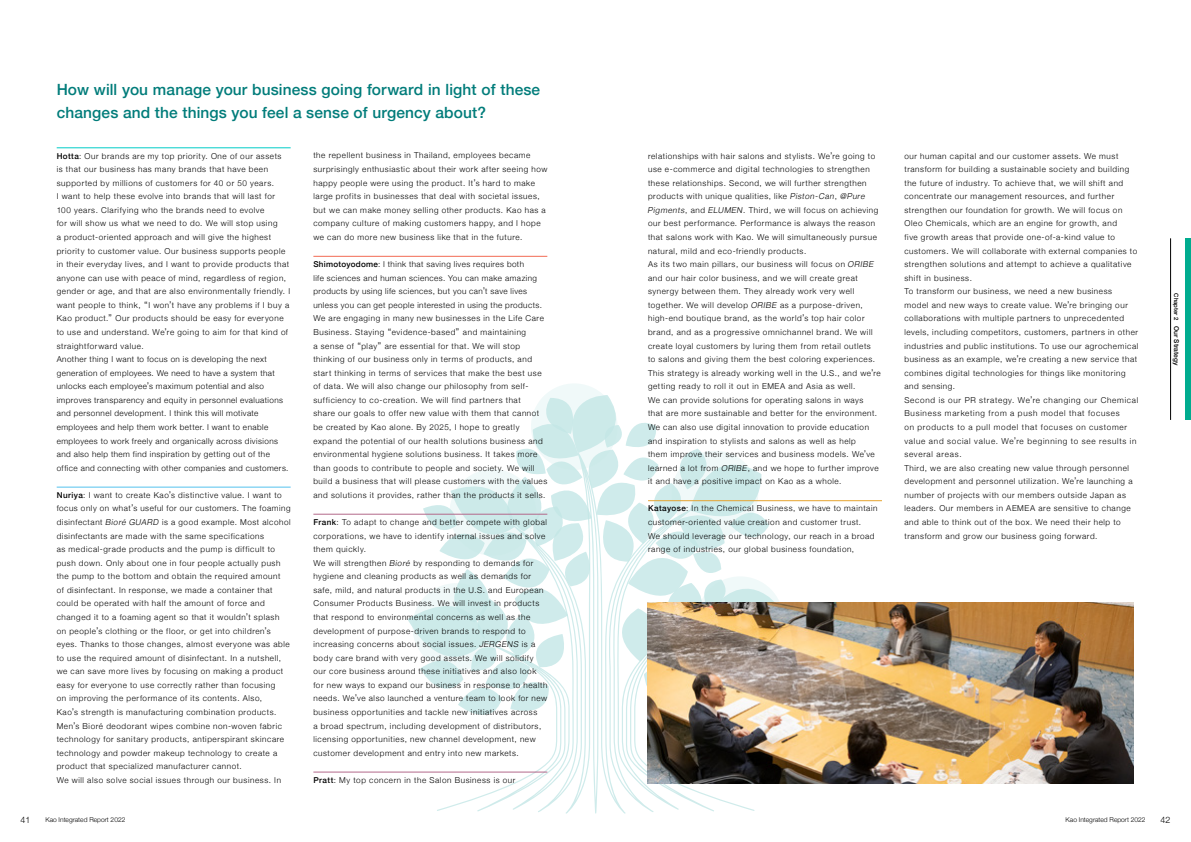
<style>
.page{position:relative;width:1191px;height:842px;background:#fff}
.page>*{position:absolute;margin:0;border:0;box-sizing:border-box;transform-origin:0 0}
.t1{font:500 15.5px/23.4px "Helvetica Neue";letter-spacing:.01em;color:#007c7a}
.t2{font:300 8.8px "Helvetica Neue";color:#000}
.t3{font:300 8.1px/13.6px "Helvetica Neue";letter-spacing:.075em;color:#000}
.t4{font:300 6.6px "Helvetica Neue";color:#000}
.t5{font:500 6.6px "Helvetica Neue";color:#000}
.s1{font-weight:500}
.s2{font-family:"Hiragino UD Sans Std W3";font-weight:400;font-size:7.8px}
.s3{font-style:italic}
.s4{font-size:5.9px}
</style>
<div class="page">
<div style="left:531px;top:383px;width:86px;height:87px;background:#f0f9f9;border-radius:50%"></div>
<svg style="left:437px;top:715px;width:317px;height:99px"></svg>
<svg style="left:407px;top:395px;width:376px;height:320px"></svg>
<img style="left:648px;top:602px;width:485px;height:181px">
<hr style="left:57px;top:147px;width:234px;height:1px;background:#00ccc7">
<hr style="left:57px;top:487px;width:234px;height:1px;background:#53c2ef">
<hr style="left:648px;top:500px;width:234px;height:1px;background:#e5a32f">
<hr style="left:313px;top:256px;width:234px;height:1px;background:#f26b54">
<hr style="left:313px;top:514px;width:234px;height:1px;background:#b3688a">
<hr style="left:313px;top:772px;width:234px;height:1px;background:#b3688a">
<hr style="left:1170px;top:238px;width:1px;height:182px;background:#000">
<div style="left:1185px;top:238px;width:6px;height:182px;background:#00ac8f"></div>
<h1 class="t1" style="left:57px;top:76px;width:485px">How will you manage your business going forward in light of these changes and the things you feel a sense of urgency about?</h1>
<p class="t3" style="left:57px;top:148px;width:235px"><span class="s1">Hotta</span>: Our brands are my top priority. One of our assets<br>is that our business has many brands that have been supported by millions of customers for 40 or 50 years.<br>I want to help these evolve into brands that will last for 100 years. Clarifying who the brands need to evolve<br>for will show us what we need to do. We will stop using<br>a product-oriented approach and will give the highest priority to customer value. Our business supports people in their everyday lives, and I want to provide products that anyone can use with peace of mind, regardless of region, gender or age, and that are also environmentally friendly. I want people to think, <span class="s2">“</span>I won<span class="s2">ʼ</span>t have any problems if I buy a Kao product.<span class="s2">”</span> Our products should be easy for everyone to use and understand. We<span class="s2">ʼ</span>re going to aim for that kind of straightforward value.<br>Another thing I want to focus on is developing the next generation of employees. We need to have a system that unlocks each employee<span class="s2">ʼ</span>s maximum potential and also improves transparency and equity in personnel evaluations and personnel development. I think this will motivate employees and help them work better. I want to enable employees to work freely and organically across divisions and also help them find inspiration by getting out of the office and connecting with other companies and customers.</p>
<p class="t3" style="left:57px;top:488px;width:235px"><span class="s1">Nuriya</span>: I want to create Kao<span class="s2">ʼ</span>s distinctive value. I want to focus only on what<span class="s2">ʼ</span>s useful for our customers. The foaming disinfectant <span class="s3">Bioré GUARD</span> is a good example. Most alcohol disinfectants are made with the same specifications<br>as medical-grade products and the pump is difficult to push down. Only about one in four people actually push the pump to the bottom and obtain the required amount<br>of disinfectant. In response, we made a container that could be operated with half the amount of force and changed it to a foaming agent so that it wouldn<span class="s2">ʼ</span>t splash on people<span class="s2">ʼ</span>s clothing or the floor, or get into children<span class="s2">ʼ</span>s eyes. Thanks to those changes, almost everyone was able to use the required amount of disinfectant. In a nutshell, we can save more lives by focusing on making a product easy for everyone to use correctly rather than focusing<br>on improving the performance of its contents. Also,<br>Kao<span class="s2">ʼ</span>s strength is manufacturing combination products.<br>Men<span class="s2">ʼ</span>s Bioré deodorant wipes combine non-woven fabric technology for sanitary products, antiperspirant skincare technology and powder makeup technology to create a product that specialized manufacturer cannot.<br>We will also solve social issues through our business. In</p>
<p class="t3" style="left:313px;top:148px;width:235px">the repellent business in Thailand, employees became surprisingly enthusiastic about their work after seeing how happy people were using the product. It<span class="s2">ʼ</span>s hard to make large profits in businesses that deal with societal issues, but we can make money selling other products. Kao has a company culture of making customers happy, and I hope we can do more new business like that in the future.</p>
<p class="t3" style="left:313px;top:257px;width:235px"><span class="s1">Shimotoyodome</span>: I think that saving lives requires both<br>life sciences and human sciences. You can make amazing products by using life sciences, but you can<span class="s2">ʼ</span>t save lives unless you can get people interested in using the products.<br>We are engaging in many new businesses in the Life Care Business. Staying <span class="s2">“</span>evidence-based<span class="s2">”</span> and maintaining<br>a sense of <span class="s2">“</span>play<span class="s2">”</span> are essential for that. We will stop thinking of our business only in terms of products, and start thinking in terms of services that make the best use of data. We will also change our philosophy from self&shy;sufficiency to co-creation. We will find partners that<br>share our goals to offer new value with them that cannot be created by Kao alone. By 2025, I hope to greatly expand the potential of our health solutions business and environmental hygiene solutions business. It takes more than goods to contribute to people and society. We will build a business that will please customers with the values and solutions it provides, rather than the products it sells.</p>
<p class="t3" style="left:313px;top:515px;width:235px"><span class="s1">Frank</span>: To adapt to change and better compete with global corporations, we have to identify internal issues and solve them quickly.<br>We will strengthen <span class="s3">Bioré</span> by responding to demands for hygiene and cleaning products as well as demands for safe, mild, and natural products in the U.S. and European Consumer Products Business. We will invest in products that respond to environmental concerns as well as the development of purpose-driven brands to respond to increasing concerns about social issues. <span class="s3">JERGENS</span> is a body care brand with very good assets. We will solidify our core business around these initiatives and also look for new ways to expand our business in response to health needs. We<span class="s2">ʼ</span>ve also launched a venture team to look for new business opportunities and tackle new initiatives across<br>a broad spectrum, including development of distributors, licensing opportunities, new channel development, new customer development and entry into new markets.</p>
<p class="t3" style="left:313px;top:772px;width:204px"><span class="s1">Pratt</span>: My top concern in the Salon Business is our</p>
<p class="t3" style="left:647px;top:148px;width:235px">relationships with hair salons and stylists. We<span class="s2">ʼ</span>re going to use e-commerce and digital technologies to strengthen these relationships. Second, we will further strengthen products with unique qualities, like <span class="s3">Piston-Can</span>, <span class="s3">@Pure Pigments</span>, and <span class="s3">ELUMEN</span>. Third, we will focus on achieving our best performance. Performance is always the reason that salons work with Kao. We will simultaneously pursue natural, mild and eco-friendly products.<br>As its two main pillars, our business will focus on <span class="s3">ORIBE </span>and our hair color business, and we will create great synergy between them. They already work very well together. We will develop <span class="s3">ORIBE</span> as a purpose-driven, high-end boutique brand, as the world<span class="s2">ʼ</span>s top hair color brand, and as a progressive omnichannel brand. We will create loyal customers by luring them from retail outlets<br>to salons and giving them the best coloring experiences.<br>This strategy is already working well in the U.S., and we<span class="s2">ʼ</span>re getting ready to roll it out in EMEA and Asia as well.<br>We can provide solutions for operating salons in ways<br>that are more sustainable and better for the environment.<br>We can also use digital innovation to provide education and inspiration to stylists and salons as well as help<br>them improve their services and business models. We<span class="s2">ʼ</span>ve learned a lot from <span class="s3">ORIBE</span>, and we hope to further improve it and have a positive impact on Kao as a whole.</p>
<p class="t3" style="left:648px;top:501px;width:231px"><span class="s1">Katayose</span>: In the Chemical Business, we have to maintain customer-oriented value creation and customer trust.<br>We should leverage our technology, our reach in a broad range of industries, our global business foundation,</p>
<p class="t3" style="left:904px;top:148px;width:235px">our human capital and our customer assets. We must transform for building a sustainable society and building the future of industry. To achieve that, we will shift and concentrate our management resources, and further strengthen our foundation for growth. We will focus on Oleo Chemicals, which are an engine for growth, and<br>five growth areas that provide one-of-a-kind value to customers. We will collaborate with external companies to strengthen solutions and attempt to achieve a qualitative shift in business.<br>To transform our business, we need a new business<br>model and new ways to create value. We<span class="s2">ʼ</span>re bringing our collaborations with multiple partners to unprecedented levels, including competitors, customers, partners in other industries and public institutions. To use our agrochemical business as an example, we<span class="s2">ʼ</span>re creating a new service that combines digital technologies for things like monitoring and sensing.<br>Second is our PR strategy. We<span class="s2">ʼ</span>re changing our Chemical Business marketing from a push model that focuses<br>on products to a pull model that focuses on customer value and social value. We<span class="s2">ʼ</span>re beginning to see results in several areas.<br>Third, we are also creating new value through personnel development and personnel utilization. We<span class="s2">ʼ</span>re launching a number of projects with our members outside Japan as leaders. Our members in AEMEA are sensitive to change and able to think out of the box. We need their help to transform and grow our business going forward.</p>
<p class="t5" style="left:1181px;top:293px;width:73px;rotate:90deg"><span class="s4">Chapter 2</span> Our Strategy</p>
<p class="t2" style="left:21px;top:812px;width:11px">41</p>
<p class="t4" style="left:45px;top:814px;width:82px">Kao Integrated Report 2022</p>
<p class="t4" style="left:1065px;top:814px;width:82px">Kao Integrated Report 2022</p>
<p class="t2" style="left:1160px;top:812px;width:11px">42</p>
</div>
